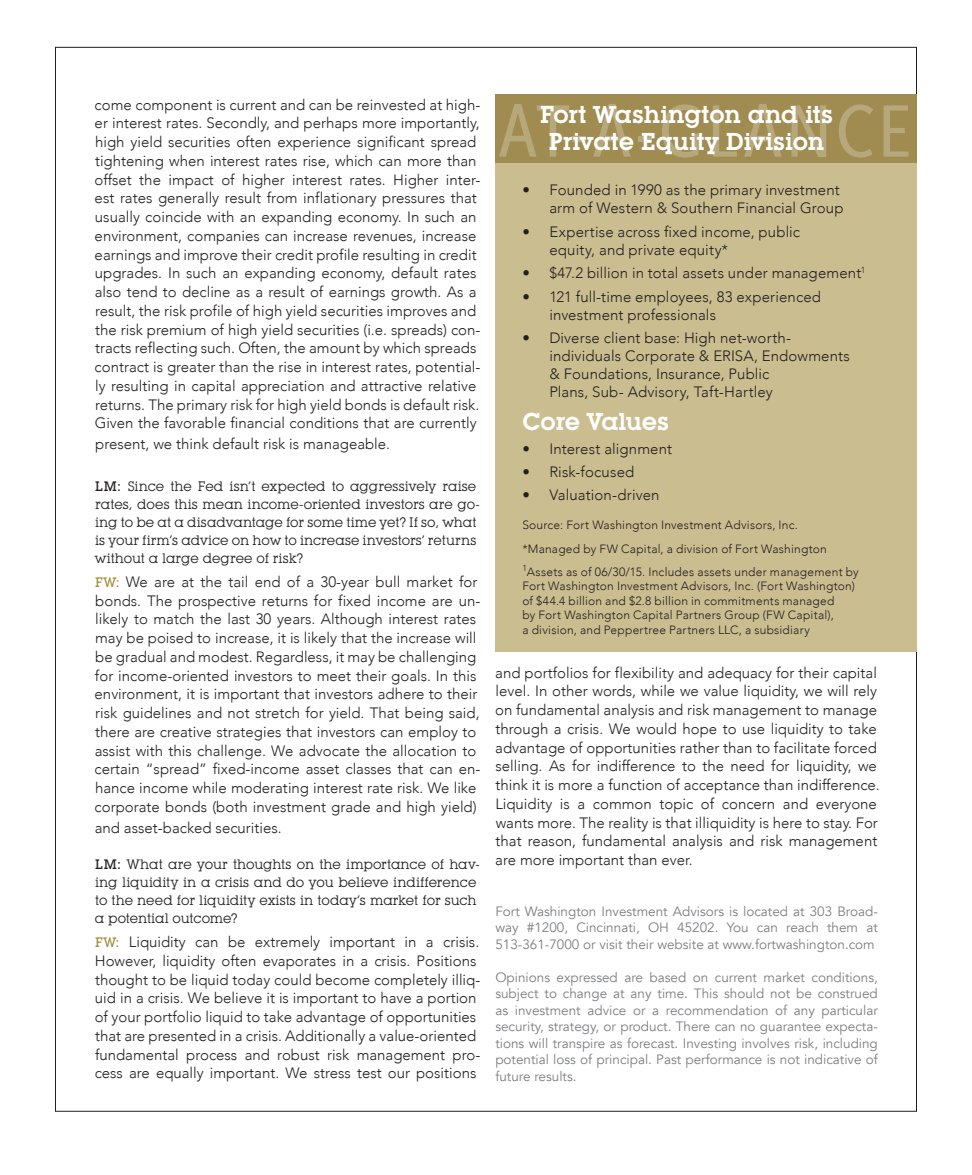
<style>
.page{position:relative;width:972px;height:1175px;background:#fff}
.page>*{position:absolute;margin:0;border:0;box-sizing:border-box;transform-origin:0 0}
.t1{font:condensed 77.7px "Scala Sans";letter-spacing:.025em;color:#fff}
.t2{font:600 24px/27px "Lubalin Graph IT Cby BT";letter-spacing:-.01em;color:#fff;text-align:center}
.t3{font:300 15px/18.8px "Avenir";color:#231f20}
.t4{font:13.5px/16.5px "Avenir";color:#7c7e81;text-align:justify}
.t5{font:13.5px/18px "Lubalin Graph IT Cby BT";color:#231f20}
.t6{font:300 12px/14.4px "Avenir";letter-spacing:.02em;color:#231f20}
.s1{font-weight:500}
.s2{font-family:"Lubalin Graph IT Cby BT";font-weight:500;font-size:13.5px;color:#a28f3c}
</style>
<div class="page">
<div style="left:495px;top:94px;width:422px;height:558px;background:#cabd90"></div>
<div style="left:495px;top:94px;width:422px;height:69px;background:#a08c51"></div>
<p class="t3" style="left:95px;top:95px;width:387px">come component is current and can be reinvested at high&shy;er interest rates. Secondly, and perhaps more importantly, high yield securities often experience significant spread tightening when interest rates rise, which can more than offset the impact of higher interest rates. Higher inter&shy;est rates generally result from inflationary pressures that usually coincide with an expanding economy. In such an environment, companies can increase revenues, increase earnings and improve their credit profile resulting in credit upgrades. In such an expanding economy, default rates also tend to decline as a result of earnings growth. As a result, the risk profile of high yield securities improves and the risk premium of high yield securities (i.e. spreads) con&shy;tracts reflecting such. Often, the amount by which spreads contract is greater than the rise in interest rates, potential&shy;ly resulting in capital appreciation and attractive relative returns. The primary risk for high yield bonds is default risk.<br>Given the favorable financial conditions that are currently</p>
<p class="t3" style="left:95px;top:435px;width:296px">present, we think default risk is manageable.</p>
<p class="t5" style="left:95px;top:477px;width:387px"><span class="s1">LM:</span> Since the Fed isn’t expected to aggressively raise rates, does this mean income-oriented investors are go&shy;ing to be at a disadvantage for some time yet? If so, what is your firm’s advice on how to increase investors’ returns without a large degree of risk?</p>
<p class="t3" style="left:95px;top:572px;width:387px"><span class="s2">FW:</span> We are at the tail end of a 30-year bull market for bonds. The prospective returns for fixed income are un&shy;likely to match the last 30 years. Although interest rates may be poised to increase, it is likely that the increase will be gradual and modest. Regardless, it may be challenging for income-oriented investors to meet their goals. In this environment, it is important that investors adhere to their risk guidelines and not stretch for yield. That being said, there are creative strategies that investors can employ to assist with this challenge. We advocate the allocation to certain “spread” fixed-income asset classes that can en&shy;hance income while moderating interest rate risk. We like corporate bonds (both investment grade and high yield)</p>
<p class="t3" style="left:95px;top:818px;width:188px">and asset-backed securities.</p>
<p class="t5" style="left:95px;top:855px;width:387px"><span class="s1">LM:</span> What are your thoughts on the importance of hav&shy;ing liquidity in a crisis and do you believe indifference to the need for liquidity exists in today’s market for such a potential outcome?</p>
<p class="t3" style="left:95px;top:932px;width:387px"><span class="s2">FW:</span> Liquidity can be extremely important in a crisis.<br>However, liquidity often evaporates in a crisis. Positions thought to be liquid today could become completely illiq&shy;uid in a crisis. We believe it is important to have a portion of your portfolio liquid to take advantage of opportunities that are presented in a crisis. Additionally a value-oriented fundamental process and robust risk management pro&shy;cess are equally important. We stress test our positions</p>
<h1 class="t1" style="left:498px;top:89px;width:415px">AT-A-GLANCE</h1>
<h2 class="t2" style="left:540px;top:101px;width:295px">Fort Washington and its<br>Private Equity Division</h2>
<p class="t3" style="left:522px;top:181px;width:323px;line-height:18px;text-align:right">• Founded in 1990 as the primary investment arm of Western &amp; Southern Financial Group</p>
<p class="t3" style="left:549px;top:223px;width:252px;line-height:18px;text-indent:-27px">• Expertise across fixed income, public equity, and private equity*</p>
<p class="t3" style="left:522px;top:264px;width:345px">• $47.2 billion in total assets under management<sup>1</sup></p>
<p class="t3" style="left:549px;top:287px;width:273px;line-height:18px;text-indent:-27px">• 121 full-time employees, 83 experienced investment professionals</p>
<p class="t3" style="left:549px;top:329px;width:302px;line-height:18px;text-indent:-27px">• Diverse client base: High net-worth&shy;individuals Corporate &amp; ERISA, Endowments &amp; Foundations, Insurance, Public<br>Plans, Sub- Advisory, Taft-Hartley</p>
<h2 class="t2" style="left:522px;top:407px;width:148px">Core Values</h2>
<p class="t3" style="left:522px;top:439px;width:151px">• Interest alignment</p>
<p class="t3" style="left:522px;top:462px;width:113px">• Risk-focused</p>
<p class="t3" style="left:522px;top:486px;width:139px">• Valuation-driven</p>
<p class="t6" style="left:522px;top:513px;width:338px;line-height:23.4px">Source: Fort Washington Investment Advisors, Inc. *Managed by FW Capital, a division of Fort Washington<br><sup>1</sup>Assets as of 06/30/15. Includes assets under management by</p>
<p class="t6" style="left:522px;top:579px;width:334px">Fort Washington Investment Advisors, Inc. (Fort Washington) of $44.4 billion and $2.8 billion in commitments managed<br>by Fort Washington Capital Partners Group (FW Capital),<br>a division, and Peppertree Partners LLC, a subsidiary</p>
<p class="t3" style="left:495px;top:663px;width:386px">and portfolios for flexibility and adequacy for their capital level. In other words, while we value liquidity, we will rely on fundamental analysis and risk management to manage through a crisis. We would hope to use liquidity to take advantage of opportunities rather than to facilitate forced selling. As for indifference to the need for liquidity, we think it is more a function of acceptance than indifference.<br>Liquidity is a common topic of concern and everyone wants more. The reality is that illiquidity is here to stay. For that reason, fundamental analysis and risk management are more important than ever.</p>
<p class="t4" style="left:495px;top:903px;width:384px">Fort Washington Investment Advisors is located at 303 Broad&shy;way #1200, Cincinnati, OH 45202. You can reach them at 513-361-7000 or visit their website at www.fortwashington.com</p>
<p class="t4" style="left:495px;top:969px;width:384px">Opinions expressed are based on current market conditions, subject to change at any time. This should not be construed as investment advice or a recommendation of any particular security, strategy, or product. There can no guarantee expecta&shy;tions will transpire as forecast. Investing involves risk, including potential loss of principal. Past performance is not indicative of future results.</p>
</div>
